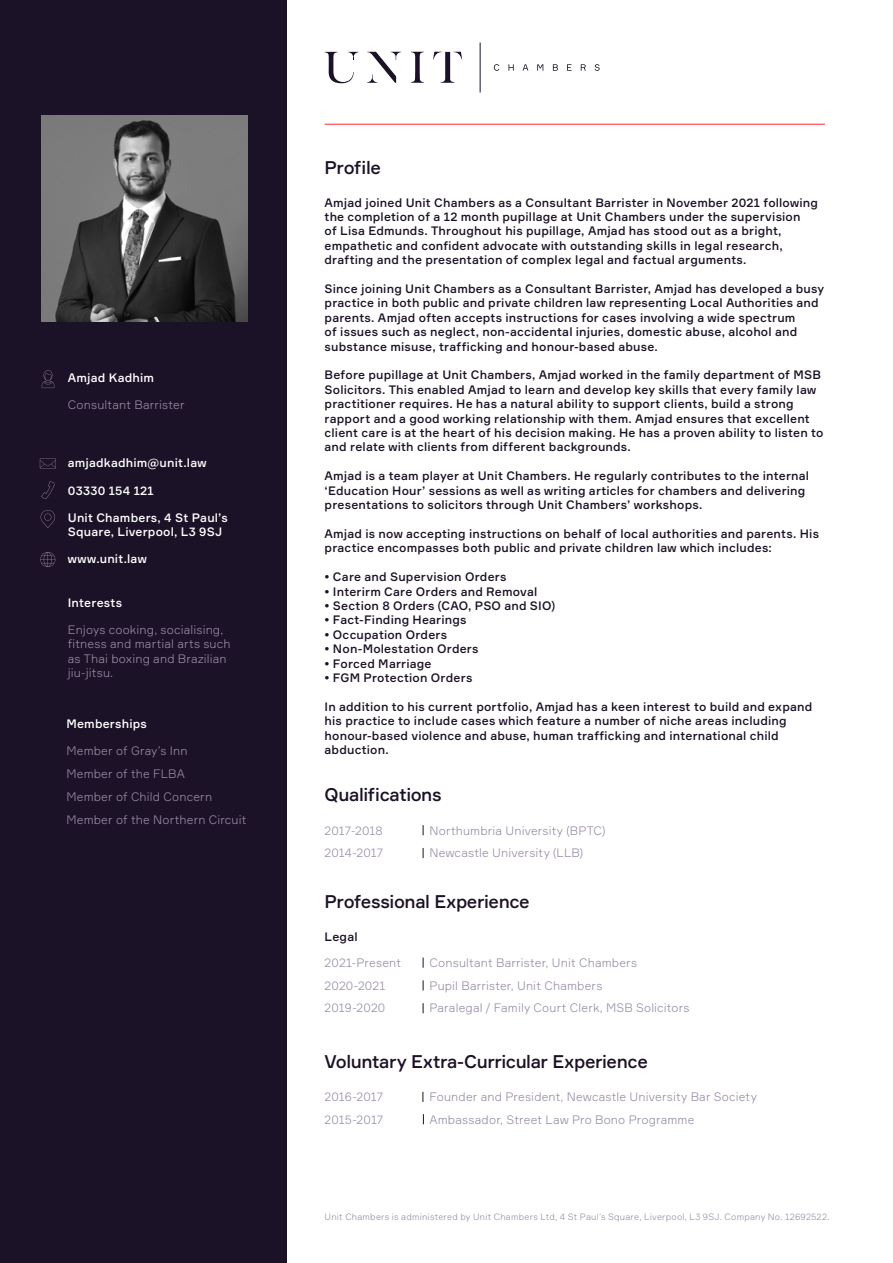
<style>
.page{position:relative;width:893px;height:1263px;background:#fff}
.page>*{position:absolute;margin:0;border:0;box-sizing:border-box;transform-origin:0 0}
.t1{font:500 18px "Formular";letter-spacing:-.025em;color:#1c1227}
.t2{font:500 12px/14.4px "Formular";letter-spacing:.015em;color:#1c1227}
.t3{font:300 12px/23px "Formular";letter-spacing:.015em;color:#988ba7}
.t4{font:500 12px/14.4px "Formular";letter-spacing:.015em;color:#fff}
.t5{font:300 9px "Formular";letter-spacing:.025em;color:#988ba7}
</style>
<div class="page">
<div style="left:0;top:0;width:286px;height:1263px;background:#1c1227"></div>
<hr style="left:325px;top:124px;width:500px;height:1px;background:#ff2929">
<svg style="left:494px;top:64px;width:5px;height:7px"></svg>
<svg style="left:508px;top:64px;width:6px;height:7px"></svg>
<svg style="left:523px;top:64px;width:5px;height:7px"></svg>
<svg style="left:537px;top:64px;width:6px;height:7px"></svg>
<svg style="left:553px;top:64px;width:5px;height:7px"></svg>
<svg style="left:567px;top:64px;width:5px;height:7px"></svg>
<svg style="left:581px;top:64px;width:5px;height:7px"></svg>
<svg style="left:595px;top:64px;width:5px;height:7px"></svg>
<hr style="left:480px;top:43px;width:1px;height:49px;background:#1c1227">
<svg style="left:433px;top:52px;width:29px;height:31px"></svg>
<svg style="left:411px;top:52px;width:13px;height:31px"></svg>
<svg style="left:325px;top:52px;width:34px;height:31px"></svg>
<svg style="left:367px;top:52px;width:34px;height:31px"></svg>
<svg style="left:40px;top:458px;width:16px;height:11px"></svg>
<svg style="left:41px;top:481px;width:14px;height:18px"></svg>
<img style="left:42px;top:116px;width:205px;height:205px">
<svg style="left:41px;top:510px;width:14px;height:18px"></svg>
<svg style="left:42px;top:370px;width:12px;height:18px"></svg>
<svg style="left:40px;top:552px;width:15px;height:15px"></svg>
<p class="t4" style="left:68px;top:370px;width:88px">Amjad Kadhim</p>
<p class="t3" style="left:68px;top:393px;width:118px">Consultant Barrister</p>
<p class="t4" style="left:68px;top:456px;width:140px">amjadkadhim@unit.law</p>
<p class="t4" style="left:68px;top:483px;width:87px">03330 154 121</p>
<p class="t4" style="left:68px;top:510px;width:161px">Unit Chambers, 4 St Paul’s<br>Square, Liverpool, L3 9SJ</p>
<p class="t4" style="left:68px;top:551px;width:80px">www.unit.law</p>
<p class="t4" style="left:68px;top:595px;width:56px">Interests</p>
<p class="t3" style="left:68px;top:622px;width:164px;line-height:14.4px">Enjoys cooking, socialising, fitness and martial arts such as Thai boxing and Brazilian jiu-jitsu.</p>
<p class="t4" style="left:66px;top:717px;width:82px">Memberships</p>
<p class="t3" style="left:66px;top:739px;width:182px">Member of Gray’s Inn<br>Member of the FLBA<br>Member of Child Concern<br>Member of the Northern Circuit</p>
<h1 class="t1" style="left:325px;top:156px;width:58px">Profile</h1>
<p class="t2" style="left:325px;top:195px;width:495px">Amjad joined Unit Chambers as a Consultant Barrister in November 2021 following the completion of a 12 month pupillage at Unit Chambers under the supervision<br>of Lisa Edmunds. Throughout his pupillage, Amjad has stood out as a bright, empathetic and confident advocate with outstanding skills in legal research, drafting and the presentation of complex legal and factual arguments.</p>
<p class="t2" style="left:325px;top:281px;width:501px">Since joining Unit Chambers as a Consultant Barrister, Amjad has developed a busy practice in both public and private children law representing Local Authorities and parents. Amjad often accepts instructions for cases involving a wide spectrum<br>of issues such as neglect, non-accidental injuries, domestic abuse, alcohol and substance misuse, trafficking and honour-based abuse.</p>
<p class="t2" style="left:325px;top:368px;width:500px">Before pupillage at Unit Chambers, Amjad worked in the family department of MSB Solicitors. This enabled Amjad to learn and develop key skills that every family law practitioner requires. He has a natural ability to support clients, build a strong rapport and a good working relationship with them. Amjad ensures that excellent client care is at the heart of his decision making. He has a proven ability to listen to and relate with clients from different backgrounds.</p>
<p class="t2" style="left:325px;top:469px;width:486px">Amjad is a team player at Unit Chambers. He regularly contributes to the internal ‘Education Hour’ sessions as well as writing articles for chambers and delivering presentations to solicitors through Unit Chambers’ workshops.</p>
<p class="t2" style="left:325px;top:526px;width:496px">Amjad is now accepting instructions on behalf of local authorities and parents. His practice encompasses both public and private children law which includes:</p>
<p class="t2" style="left:325px;top:569px;width:183px">• Care and Supervision Orders</p>
<p class="t2" style="left:325px;top:584px;width:214px">• Interirm Care Orders and Removal</p>
<p class="t2" style="left:325px;top:598px;width:232px">• Section 8 Orders (CAO, PSO and SIO)</p>
<p class="t2" style="left:325px;top:613px;width:144px">• Fact-Finding Hearings</p>
<p class="t2" style="left:325px;top:627px;width:124px">• Occupation Orders</p>
<p class="t2" style="left:325px;top:641px;width:156px">• Non-Molestation Orders</p>
<p class="t2" style="left:325px;top:656px;width:109px">• Forced Marriage</p>
<p class="t2" style="left:325px;top:670px;width:149px">• FGM Protection Orders</p>
<p class="t2" style="left:325px;top:699px;width:489px">In addition to his current portfolio, Amjad has a keen interest to build and expand his practice to include cases which feature a number of niche areas including honour-based violence and abuse, human trafficking and international child abduction.</p>
<h1 class="t1" style="left:325px;top:784px;width:119px">Qualifications</h1>
<p class="t3" style="left:325px;top:818px;width:60px">2017-2018<br>2014-2017</p>
<p class="t3" style="left:429px;top:818px;width:177px">Northumbria University (BPTC)<br>Newcastle University (LLB)</p>
<h1 class="t1" style="left:325px;top:890px;width:207px">Professional Experience</h1>
<p class="t2" style="left:325px;top:929px;width:35px">Legal</p>
<p class="t3" style="left:325px;top:951px;width:78px">2021-Present<br>2020-2021<br>2019-2020</p>
<p class="t3" style="left:429px;top:951px;width:262px">Consultant Barrister, Unit Chambers<br>Pupil Barrister, Unit Chambers<br>Paralegal / Family Court Clerk, MSB Solicitors</p>
<h1 class="t1" style="left:325px;top:1051px;width:325px">Voluntary Extra-Curricular Experience</h1>
<p class="t3" style="left:325px;top:1085px;width:60px">2016-2017<br>2015-2017</p>
<p class="t3" style="left:429px;top:1084px;width:329px">Founder and President, Newcastle University Bar Society<br>Ambassador, Street Law Pro Bono Programme</p>
<p class="t5" style="left:325px;top:1211px;width:506px">Unit Chambers is administered by Unit Chambers Ltd, 4 St Paul’s Square, Liverpool, L3 9SJ. Company No. 12692522.</p>
</div>
